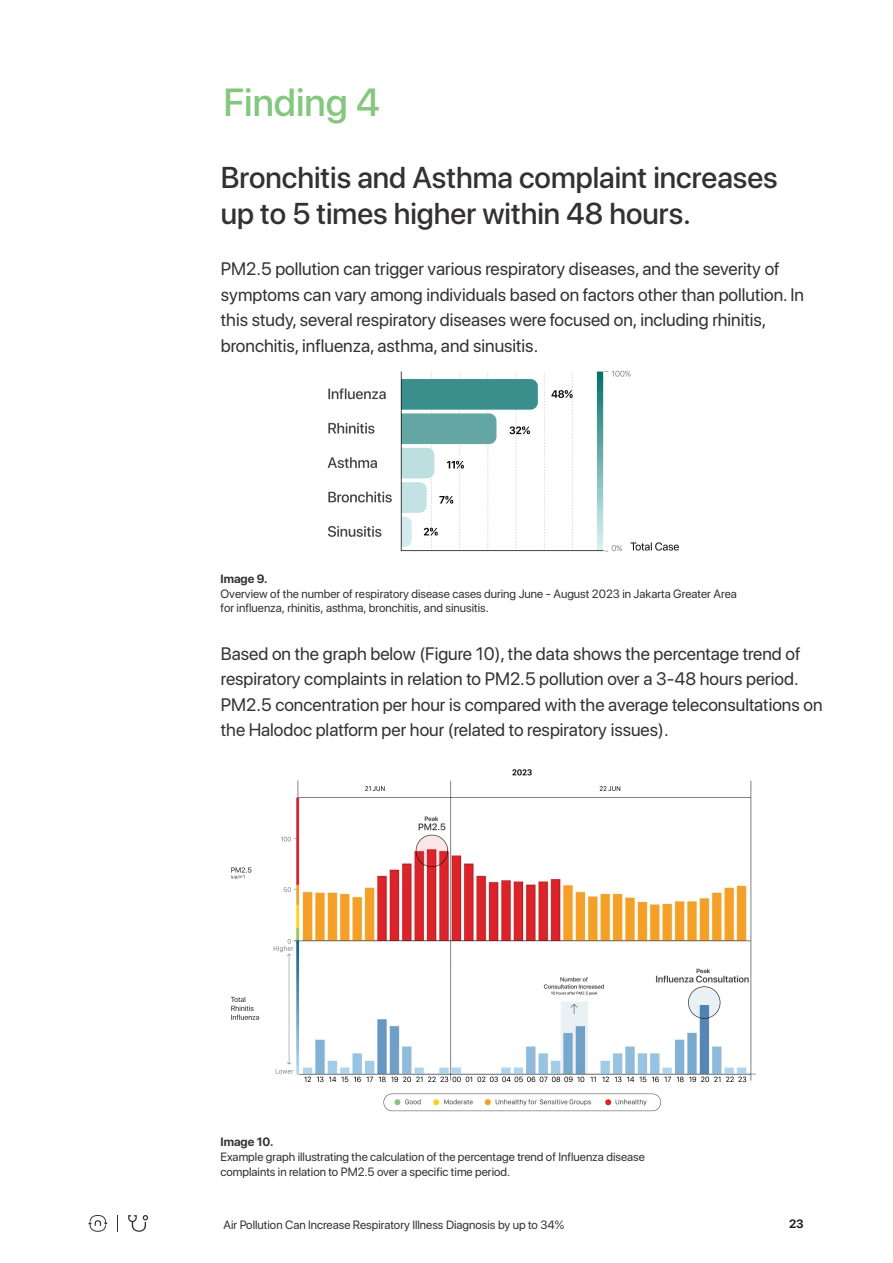
<style>
.page{position:relative;width:893px;height:1263px;background:#fff}
.page>*{position:absolute;margin:0;border:0;box-sizing:border-box;transform-origin:0 0}
.t1{font:500 39px "SF Pro Display";color:#84c77f}
.t2{font:500 30px/36px "SF Pro Display";color:#333132}
.t3{font:18px/25.5px "SF Pro Display";color:#333132}
.t4{font:12px/14.4px "SF Pro Display";color:#333132}
.t5{font:700 12px "SF Pro Display";color:#333132}
.t6{font:700 12px "SF Pro Display";color:#231f20}
</style>
<div class="page">
<svg style="left:88px;top:1215px;width:20px;height:17px"></svg>
<svg style="left:128px;top:1215px;width:20px;height:17px"></svg>
<svg style="left:117px;top:1215px;width:1px;height:17px"></svg>
<img style="left:327px;top:370px;width:352px;height:182px">
<img style="left:230px;top:769px;width:527px;height:343px">
<h1 class="t1" style="left:223px;top:74px;width:158px">Finding 4</h1>
<h2 class="t2" style="left:221px;top:158px;width:558px">Bronchitis and Asthma complaint increases up to 5 times higher within 48 hours.</h2>
<p class="t3" style="left:221px;top:255px;width:585px">PM2.5 pollution can trigger various respiratory diseases, and the severity of symptoms can vary among individuals based on factors other than pollution. In this study, several respiratory diseases were focused on, including rhinitis, bronchitis, influenza, asthma, and sinusitis.</p>
<p class="t5" style="left:220px;top:570px;width:49px">Image 9.</p>
<p class="t4" style="left:220px;top:586px;width:518px">Overview of the number of respiratory disease cases during June - August 2023 in Jakarta Greater Area for influenza, rhinitis, asthma, bronchitis, and sinusitis.</p>
<p class="t3" style="left:221px;top:640px;width:603px">Based on the graph below (Figure 10), the data shows the percentage trend of respiratory complaints in relation to PM2.5 pollution over a 3-48 hours period.<br>PM2.5 concentration per hour is compared with the average teleconsultations on the Halodoc platform per hour (related to respiratory issues).</p>
<p class="t5" style="left:220px;top:1133px;width:54px">Image 10.</p>
<p class="t4" style="left:220px;top:1148px;width:426px;line-height:15px">Example graph illustrating the calculation of the percentage trend of Influenza disease complaints in relation to PM2.5 over a specific time period.</p>
<p class="t4" style="left:223px;top:1217px;width:342px">Air Pollution Can Increase Respiratory Illness Diagnosis by up to 34%</p>
<p class="t6" style="left:789px;top:1215px;width:16px">23</p>
</div>
